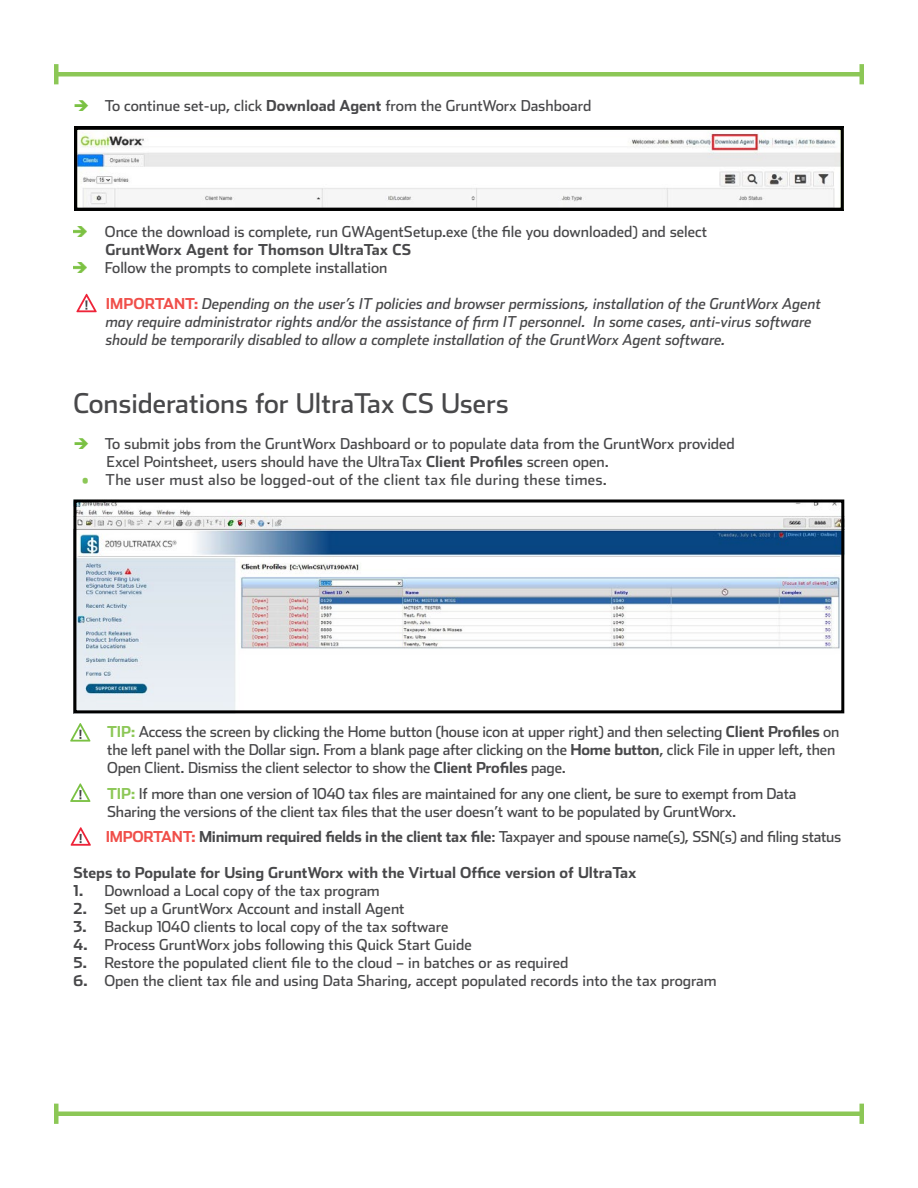
<style>
.page{position:relative;width:918px;height:1188px;background:#fff}
.page>*{position:absolute;margin:0;border:0;box-sizing:border-box;transform-origin:0 0}
.Header_2__H1{font:27.15px "Stainless";color:#48484a}
.P__P{font:15px/18px "Stainless";letter-spacing:-.01em;color:#48484a}
.P__P-2{font:italic 15px/18px "Stainless";color:#48484a}
.P__P-3{font:700 15px "Stainless";color:#48484a}
.P__P-4{font:15px "Stainless";letter-spacing:.02em;color:#48484a}
.s1{color:#7ac143}
.s2{font-weight:700}
.s3{font-weight:700;font-style:normal;color:#f04f4a}
.s4{color:#8cc756}
.s5{font-weight:700;color:#8cc756}
.s6{font-weight:700;color:#f04f4a}
</style>
<div class="page">
<hr style="left:56px;top:1112px;width:806px;height:4px;background:#8cc756">
<hr style="left:54px;top:1104px;width:4px;height:20px;background:#8cc756">
<hr style="left:860px;top:1104px;width:4px;height:20px;background:#8cc756">
<hr style="left:56px;top:72px;width:806px;height:4px;background:#8cc756">
<hr style="left:54px;top:64px;width:4px;height:20px;background:#8cc756">
<hr style="left:860px;top:64px;width:4px;height:20px;background:#8cc756">
<img style="left:73px;top:226px;width:14px;height:11px">
<img style="left:73px;top:262px;width:14px;height:11px">
<img style="left:78px;top:131px;width:762px;height:76px">
<div style="left:74px;top:127px;width:770px;height:84px;border:3px solid #000"></div>
<svg style="left:76px;top:294px;width:21px;height:18px"></svg>
<svg style="left:70px;top:827px;width:21px;height:19px"></svg>
<img style="left:77px;top:504px;width:763px;height:205px">
<div style="left:73px;top:500px;width:771px;height:213px;border:3px solid #000"></div>
<svg style="left:70px;top:723px;width:21px;height:19px"></svg>
<svg style="left:70px;top:783px;width:21px;height:19px"></svg>
<p class="P__P" style="left:73px;top:96px;width:519px"><span class="s1">➔</span> To continue set-up, click <span class="s2">Download Agent</span> from the GruntWorx Dashboard</p>
<p class="P__P" style="left:105px;top:222px;width:604px">Once the download is complete, run GWAgentSetup.exe (the file you downloaded) and select<br><span class="s2">GruntWorx Agent for Thomson UltraTax CS</span></p>
<p class="P__P" style="left:105px;top:258px;width:284px">Follow the prompts to complete installation</p>
<p class="P__P-2" style="left:106px;top:295px;width:717px"><span class="s3">IMPORTANT:</span> Depending on the user’s IT policies and browser permissions, installation of the GruntWorx Agent may require administrator rights and/or the assistance of firm IT personnel. In some cases, anti-virus software should be temporarily disabled to allow a complete installation of the GruntWorx Agent software.</p>
<h1 class="Header_2__H1" style="left:73px;top:387px;width:437px">Considerations for UltraTax CS Users</h1>
<p class="P__P" style="left:107px;top:435px;width:630px;text-indent:-33px"><span class="s1">➔</span> To submit jobs from the GruntWorx Dashboard or to populate data from the GruntWorx provided<br>Excel Pointsheet, users should have the UltraTax <span class="s2">Client Profiles</span> screen open.</p>
<p class="P__P-4" style="left:82px;top:471px;width:527px"><span class="s4">•</span> The user must also be logged-out of the client tax file during these times.</p>
<p class="P__P" style="left:107px;top:723px;width:734px"><span class="s5">TIP:</span> Access the screen by clicking the Home button (house icon at upper right) and then selecting <span class="s2">Client Profiles</span> on the left panel with the Dollar sign. From a blank page after clicking on the <span class="s2">Home button</span>, click File in upper left, then<br>Open Client. Dismiss the client selector to show the <span class="s2">Client Profiles</span> page.</p>
<p class="P__P" style="left:107px;top:784px;width:691px"><span class="s5">TIP:</span> If more than one version of 1040 tax files are maintained for any one client, be sure to exempt from Data<br>Sharing the versions of the client tax files that the user doesn’t want to be populated by GruntWorx.</p>
<p class="P__P" style="left:106px;top:828px;width:737px"><span class="s6">IMPORTANT:</span> <span class="s2">Minimum required fields in the client tax file</span>: Taxpayer and spouse name(s), SSN(s) and filing status</p>
<p class="P__P-3" style="left:73px;top:864px;width:565px">Steps to Populate for Using GruntWorx with the Virtual Office version of UltraTax</p>
<p class="P__P" style="left:73px;top:882px;width:308px"><span class="s2">1.</span> Download a Local copy of the tax program</p>
<p class="P__P" style="left:73px;top:900px;width:333px"><span class="s2">2.</span> Set up a GruntWorx Account and install Agent</p>
<p class="P__P" style="left:73px;top:918px;width:377px"><span class="s2">3.</span> Backup 1040 clients to local copy of the tax software</p>
<p class="P__P" style="left:73px;top:936px;width:400px"><span class="s2">4.</span> Process GruntWorx jobs following this Quick Start Guide</p>
<p class="P__P" style="left:73px;top:954px;width:497px"><span class="s2">5.</span> Restore the populated client file to the cloud – in batches or as required</p>
<p class="P__P" style="left:73px;top:972px;width:645px"><span class="s2">6.</span> Open the client tax file and using Data Sharing, accept populated records into the tax program</p>
</div>
